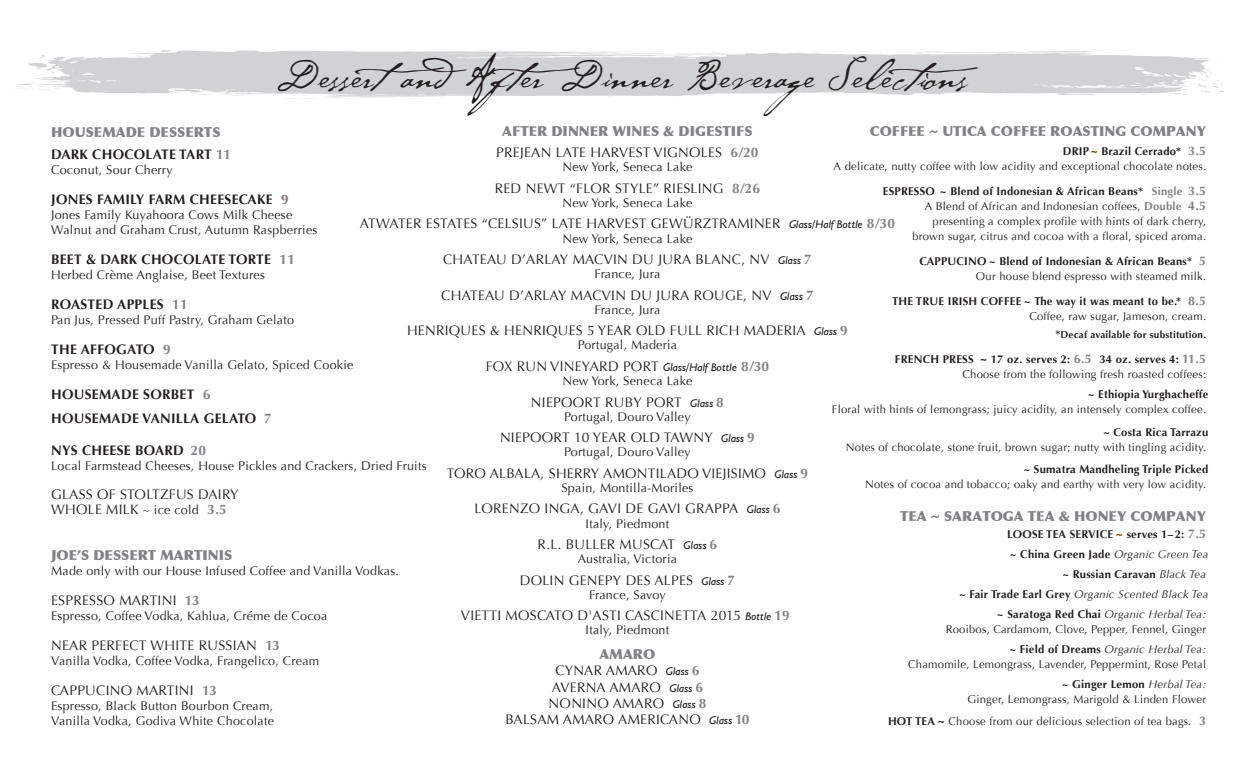
<style>
.page{position:relative;width:1260px;height:765px;background:#fff}
.page>*{position:absolute;margin:0;border:0;box-sizing:border-box;transform-origin:0 0}
.t1{font:42.5px "P22 Cezanne";color:#231f20}
.t2{font:13.75px/16.2px "Optima";letter-spacing:.02em;color:#231f20}
.t3{font:900 13.75px/22.5px "Optima";color:#808285}
.t4{font:700 13.75px/23.8px "Optima";letter-spacing:.02em;color:#231f20}
.t5{font:12.5px/15px "Optima";letter-spacing:.02em;color:#231f20}
.t6{font:11.25px/15px "Optima";letter-spacing:.02em;color:#231f20;text-align:right}
.t7{font:700 11.25px/20px "Optima";letter-spacing:.02em;color:#231f20;text-align:right}
.t8{font:700 10px "Optima";letter-spacing:.02em;color:#231f20}
.s1{font-weight:400;color:#231f20}
.s2{font-weight:700}
.s3{font-weight:700;color:#808285}
.s4{font-family:"Humanist 521 BT";font-style:italic;font-size:11.25px}
.s5{font-weight:700;font-size:12.5px;color:#603711}
.s6{font-weight:700;font-size:12.5px;color:#808285}
.s7{font-size:12.5px;color:#808285}
.s8{font-weight:400}
.s9{font-size:11.25px}
.s10{font-weight:700;font-size:12.5px}
.s11{font-size:12.5px;color:#603711}
.s12{font-weight:400;font-style:italic}
.s13{font-style:italic}
.s14{font-family:"Humanist 521 BT";font-style:italic;font-size:12.5px;color:#040503}
.s15{font-weight:700;color:#231f20}
.s16{color:#80747c}
.s17{color:#808285}
.s18{font-size:12.5px}
.s19{font-weight:900;color:#808285}
</style>
<div class="page">
<svg style="left:18px;top:50px;width:1206px;height:49px;fill:#d1d2d4"></svg>
<svg style="left:78px;top:73px;width:7px;height:3px"></svg>
<svg style="left:985px;top:70px;width:8px;height:3px"></svg>
<h1 class="t1" style="left:276px;top:47px;width:721px">DessertandAfter Dinner Beverage Selections</h1>
<p class="t3" style="left:496px;top:120px;width:264px;line-height:21.5px;text-align:center">AFTER DINNER WINES &amp; DIGESTIFS<br><span class="s1">PREJEAN LATE HARVEST VIGNOLES</span> <span class="s2">6/20</span></p>
<p class="t5" style="left:562px;top:160px;width:132px">New York, Seneca Lake</p>
<p class="t2" style="left:495px;top:180px;width:267px">RED NEWT “FLOR STYLE” RIESLING <span class="s3">8/26</span></p>
<p class="t5" style="left:562px;top:195px;width:132px">New York, Seneca Lake</p>
<p class="t2" style="left:360px;top:216px;width:537px">ATWATER ESTATES “CELSIUS” LATE HARVEST GEWÜRZTRAMINER <span class="s4">Glass/Half Bottle</span> <span class="s3">8/30</span></p>
<p class="t5" style="left:562px;top:231px;width:132px">New York, Seneca Lake</p>
<p class="t2" style="left:443px;top:251px;width:370px">CHATEAU D’ARLAY MACVIN DU JURA BLANC, NV <span class="s4">Glass</span> <span class="s3">7</span></p>
<p class="t5" style="left:595px;top:267px;width:67px">France, Jura</p>
<p class="t2" style="left:441px;top:287px;width:374px">CHATEAU D’ARLAY MACVIN DU JURA ROUGE, NV <span class="s4">Glass</span> <span class="s3">7</span></p>
<p class="t5" style="left:595px;top:302px;width:67px">France, Jura</p>
<p class="t2" style="left:407px;top:323px;width:442px">HENRIQUES &amp; HENRIQUES 5 YEAR OLD FULL RICH MADERIA <span class="s4">Glass</span> <span class="s3">9</span></p>
<p class="t5" style="left:578px;top:338px;width:101px">Portugal, Maderia</p>
<p class="t2" style="left:486px;top:358px;width:285px">FOX RUN VINEYARD PORT <span class="s4">Glass/Half Bottle</span> <span class="s3">8/30</span></p>
<p class="t5" style="left:562px;top:373px;width:132px">New York, Seneca Lake</p>
<p class="t2" style="left:531px;top:394px;width:194px">NIEPOORT RUBY PORT <span class="s4">Glass</span> <span class="s3">8</span></p>
<p class="t5" style="left:564px;top:409px;width:128px">Portugal, Douro Valley</p>
<p class="t2" style="left:500px;top:430px;width:256px">NIEPOORT 10 YEAR OLD TAWNY <span class="s4">Glass</span> <span class="s3">9</span></p>
<p class="t5" style="left:564px;top:445px;width:128px">Portugal, Douro Valley</p>
<p class="t2" style="left:447px;top:465px;width:363px">TORO ALBALA, SHERRY AMONTILADO VIEJISIMO <span class="s4">Glass</span> <span class="s3">9</span></p>
<p class="t5" style="left:561px;top:480px;width:133px">Spain, Montilla-Moriles</p>
<p class="t2" style="left:474px;top:501px;width:308px">LORENZO INGA, GAVI DE GAVI GRAPPA <span class="s4">Glass</span> <span class="s3">6</span></p>
<p class="t5" style="left:586px;top:516px;width:85px">Italy, Piedmont</p>
<p class="t2" style="left:538px;top:536px;width:181px">R.L. BULLER MUSCAT <span class="s4">Glass</span> <span class="s3">6</span></p>
<p class="t5" style="left:578px;top:552px;width:101px">Australia, Victoria</p>
<p class="t2" style="left:520px;top:572px;width:217px">DOLIN GENEPY DES ALPES <span class="s4">Glass</span> <span class="s3">7</span></p>
<p class="t5" style="left:589px;top:587px;width:78px">France, Savoy</p>
<p class="t2" style="left:461px;top:608px;width:330px">VIETTI MOSCATO D'ASTI CASCINETTA 2015 <span class="s4">Bottle</span> <span class="s3">19</span></p>
<p class="t5" style="left:586px;top:623px;width:85px">Italy, Piedmont</p>
<p class="t3" style="left:870px;top:120px;width:338px">COFFEE ~ UTICA COFFEE ROASTING COMPANY</p>
<p class="t6" style="left:834px;top:144px;width:374px"><span class="s2">DRIP</span><span class="s5">~</span> <span class="s2">Brazil Cerrado*</span> <span class="s6">3.5<br></span>A delicate, nutty coffee with low acidity and exceptional chocolate notes.</p>
<p class="t6" style="left:883px;top:184px;width:325px"><span class="s2">ESPRESSO ~ Blend of Indonesian &amp; African Beans*</span> <span class="s3">Single</span> <span class="s6">3.5<br></span>A Blend of African and Indonesian coffees, <span class="s3">Double</span> <span class="s6">4.5 </span>presenting a complex profile with hints of dark cherry,<br>brown sugar, citrus and cocoa with a floral, spiced aroma.</p>
<p class="t7" style="left:920px;top:254px;width:288px;line-height:15px">CAPPUCINO ~ Blend of Indonesian &amp; African Beans* <span class="s7">5<br></span><span class="s8">Our house blend espresso with steamed milk.</span></p>
<p class="t7" style="left:892px;top:294px;width:315px;line-height:15px">THE TRUE IRISH COFFEE ~ The way it was meant to be.* <span class="s7">8.5<br></span><span class="s8">Coffee, raw sugar, Jameson, cream.</span></p>
<p class="t8" style="left:1055px;top:329px;width:152px"><span class="s9">*</span>Decaf available for substitution.</p>
<p class="t6" style="left:895px;top:352px;width:313px"><span class="s2">FRENCH PRESS</span> <span class="s10">~</span> <span class="s2">17 oz. serves 2:</span> <span class="s6">6.5</span> <span class="s2">34 oz. serves 4:</span> <span class="s6">11.5<br></span>Choose from the following fresh roasted coffees:</p>
<p class="t7" style="left:1088px;top:385px;width:122px">~ Ethiopia Yurghacheffe</p>
<p class="t6" style="left:832px;top:402px;width:376px">Floral with hints of lemongrass; juicy acidity, an intensely complex coffee.</p>
<p class="t7" style="left:1103px;top:422px;width:107px">~ Costa Rica Tarrazu</p>
<p class="t6" style="left:846px;top:440px;width:362px">Notes of chocolate, stone fruit, brown sugar; nutty with tingling acidity.</p>
<p class="t7" style="left:1024px;top:460px;width:186px">~ Sumatra Mandheling Triple Picked</p>
<p class="t6" style="left:865px;top:477px;width:342px">Notes of cocoa and tobacco; oaky and earthy with very low acidity.</p>
<p class="t3" style="left:900px;top:505px;width:308px">TEA ~ SARATOGA TEA &amp; HONEY COMPANY</p>
<p class="t7" style="left:959px;top:525px;width:251px">LOOSE TEA SERVICE <span class="s11">~</span> serves 1–2: <span class="s7">7.5<br></span>~ China Green Jade <span class="s12">Organic Green Tea<br></span>~ Russian Caravan <span class="s12">Black Tea<br></span>~ Fair Trade Earl Grey <span class="s12">Organic Scented Black Tea </span>~ Saratoga Red Chai <span class="s12">Organic Herbal Tea:</span></p>
<p class="t6" style="left:946px;top:620px;width:262px;line-height:20px">Rooibos, Cardamom, Clove, Pepper, Fennel, Ginger <span class="s2">~ Field of Dreams</span> <span class="s13">Organic Herbal Tea:</span></p>
<p class="t6" style="left:908px;top:655px;width:299px;line-height:20px">Chamomile, Lemongrass, Lavender, Peppermint, Rose Petal <span class="s2">~ Ginger Lemon</span> <span class="s13">Herbal Tea:</span></p>
<p class="t6" style="left:888px;top:689px;width:320px;line-height:21.2px">Ginger, Lemongrass, Marigold &amp; Linden Flower<br><span class="s2">HOT TEA</span> <span class="s10">~</span> Choose from our delicious selection of tea bags<span class="s14">.</span> <span class="s6">3</span></p>
<p class="t3" style="left:51px;top:121px;width:181px">HOUSEMADE DESSERTS<br><span class="s15">DARK CHOCOLATE TART</span> <span class="s2">11</span></p>
<p class="t5" style="left:51px;top:163px;width:123px">Coconut, Sour Cherry</p>
<p class="t4" style="left:51px;top:188px;width:239px">JONES FAMILY FARM CHEESECAKE <span class="s16">9</span></p>
<p class="t5" style="left:51px;top:208px;width:268px">Jones Family Kuyahoora Cows Milk Cheese<br>Walnut and Graham Crust, Autumn Raspberries</p>
<p class="t4" style="left:51px;top:248px;width:245px">BEET &amp; DARK CHOCOLATE TORTE <span class="s17">11</span></p>
<p class="t5" style="left:51px;top:268px;width:215px">Herbed Crème Anglaise, Beet Textures</p>
<p class="t4" style="left:51px;top:293px;width:138px">ROASTED APPLES <span class="s17">11</span></p>
<p class="t5" style="left:51px;top:313px;width:244px">Pan Jus, Pressed Puff Pastry, Graham Gelato</p>
<p class="t4" style="left:51px;top:338px;width:121px">THE AFFOGATO <span class="s17">9</span></p>
<p class="t5" style="left:51px;top:358px;width:304px">Espresso &amp; Housemade Vanilla Gelato, Spiced Cookie</p>
<p class="t4" style="left:51px;top:383px;width:222px">HOUSEMADE SORBET <span class="s17">6<br></span>HOUSEMADE VANILLA GELATO <span class="s17">7</span></p>
<p class="t4" style="left:51px;top:438px;width:156px">NYS CHEESE BOARD <span class="s17">20</span></p>
<p class="t5" style="left:51px;top:458px;width:377px">Local Farmstead Cheeses, House Pickles and Crackers, Dried Fruits</p>
<p class="t2" style="left:51px;top:487px;width:189px;line-height:15px">GLASS OF STOLTZFUS DAIRY<br>WHOLE MILK <span class="s18">~ ice cold</span> <span class="s3">3.5</span></p>
<p class="t3" style="left:51px;top:544px;width:183px">JOE’S DESSERT MARTINIS</p>
<p class="t5" style="left:51px;top:563px;width:349px">Made only with our House Infused Coffee and Vanilla Vodkas.</p>
<p class="t2" style="left:51px;top:592px;width:150px">ESPRESSO MARTINI <span class="s3">13</span></p>
<p class="t5" style="left:51px;top:608px;width:278px">Espresso, Coffee Vodka, Kahlua, Créme de Cocoa</p>
<p class="t2" style="left:51px;top:637px;width:230px">NEAR PERFECT WHITE RUSSIAN <span class="s3">13</span></p>
<p class="t5" style="left:51px;top:653px;width:270px">Vanilla Vodka, Coffee Vodka, Frangelico, Cream</p>
<p class="t2" style="left:51px;top:682px;width:167px">CAPPUCINO MARTINI <span class="s3">13</span></p>
<p class="t5" style="left:51px;top:698px;width:224px">Espresso, Black Button Bourbon Cream,<br>Vanilla Vodka, Godiva White Chocolate</p>
<p class="t2" style="left:505px;top:647px;width:246px;text-align:center"><span class="s19">AMARO<br></span>CYNAR AMARO <span class="s4">Glass</span> <span class="s3">6<br></span>AVERNA AMARO <span class="s4">Glass</span> <span class="s3">6<br></span>NONINO AMARO <span class="s4">Glass</span> <span class="s3">8<br></span>BALSAM AMARO AMERICANO <span class="s4">Glass</span> <span class="s3">10</span></p>
</div>
